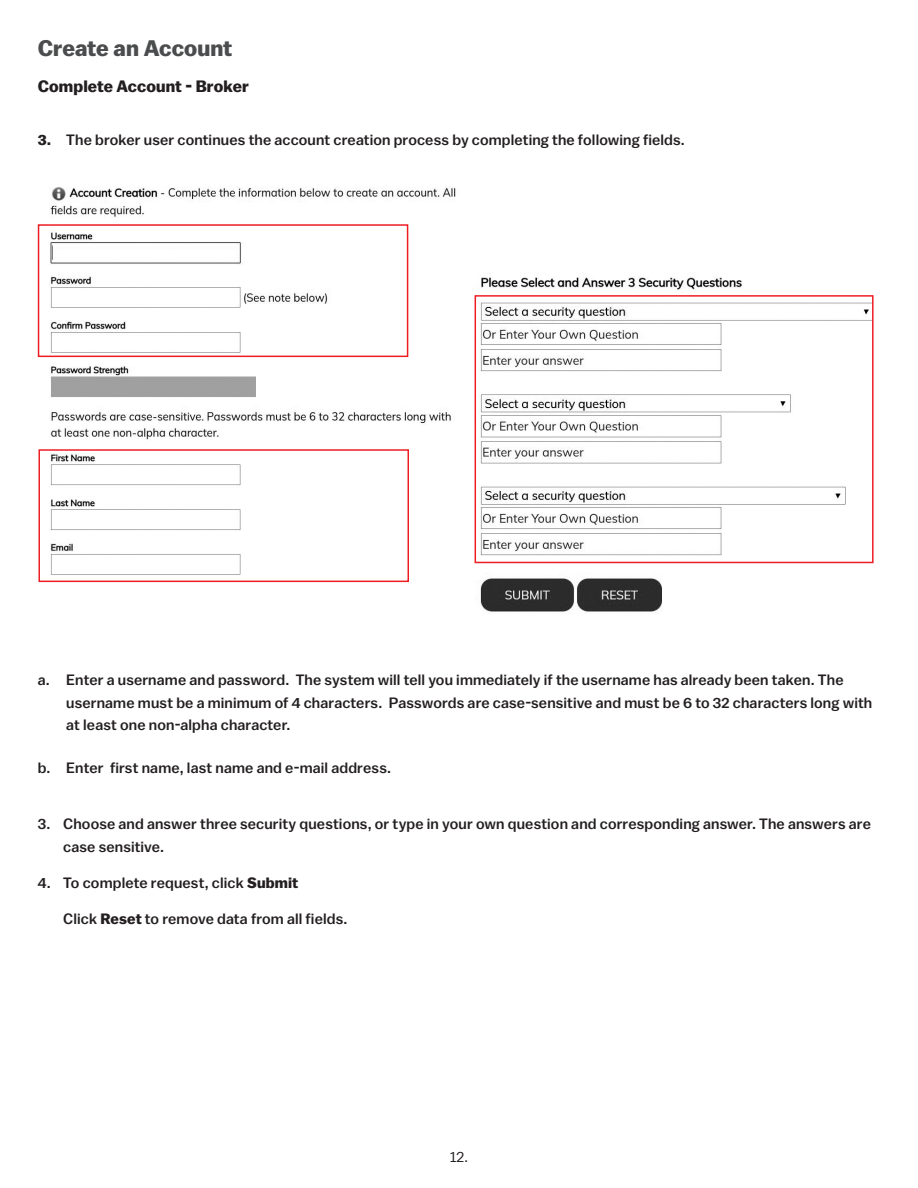
<style>
.page{position:relative;width:918px;height:1188px;background:#fff}
.page>*{position:absolute;margin:0;border:0;box-sizing:border-box;transform-origin:0 0}
.t1{font:700 22.5px "Balto";color:#4b4c4d}
.t2{font:700 16.5px "Balto";letter-spacing:.005em;color:#231f20}
.t3{font:500 15px/22.5px "Balto";letter-spacing:.01em;color:#231f20}
.t4{font:15px "Balto";color:#231f20}
.s1{font-weight:700}
</style>
<div class="page">
<img style="left:49px;top:187px;width:407px;height:388px">
<img style="left:475px;top:277px;width:398px;height:335px">
<div style="left:38px;top:224px;width:370px;height:133px;border:2px solid #ee1d23"></div>
<div style="left:38px;top:449px;width:371px;height:133px;border:2px solid #ee1d23"></div>
<div style="left:475px;top:295px;width:399px;height:268px;border:2px solid #ee1d23"></div>
<p class="t1" style="left:38px;top:35px;width:196px">Create an Account</p>
<p class="t2" style="left:38px;top:76px;width:212px">Complete Account - Broker</p>
<p class="t3" style="left:38px;top:129px;width:649px"><span class="s1">3.</span> The broker user continues the account creation process by completing the following fields.</p>
<p class="t3" style="left:66px;top:669px;width:807px;text-indent:-28px">a. Enter a username and password. The system will tell you immediately if the username has already been taken. The username must be a minimum of 4 characters. Passwords are case-sensitive and must be 6 to 32 characters long with at least one non-alpha character.</p>
<p class="t3" style="left:38px;top:756px;width:355px">b. Enter first name, last name and e-mail address.</p>
<p class="t3" style="left:63px;top:813px;width:809px;text-indent:-26px">3. Choose and answer three security questions, or type in your own question and corresponding answer. The answers are case sensitive.</p>
<p class="t3" style="left:38px;top:871px;width:262px">4. To complete request, click <span class="s1">Submit</span></p>
<p class="t3" style="left:63px;top:907px;width:286px">Click <span class="s1">Reset</span> to remove data from all fields.</p>
<p class="t4" style="left:450px;top:1147px;width:19px">12.</p>
</div>
